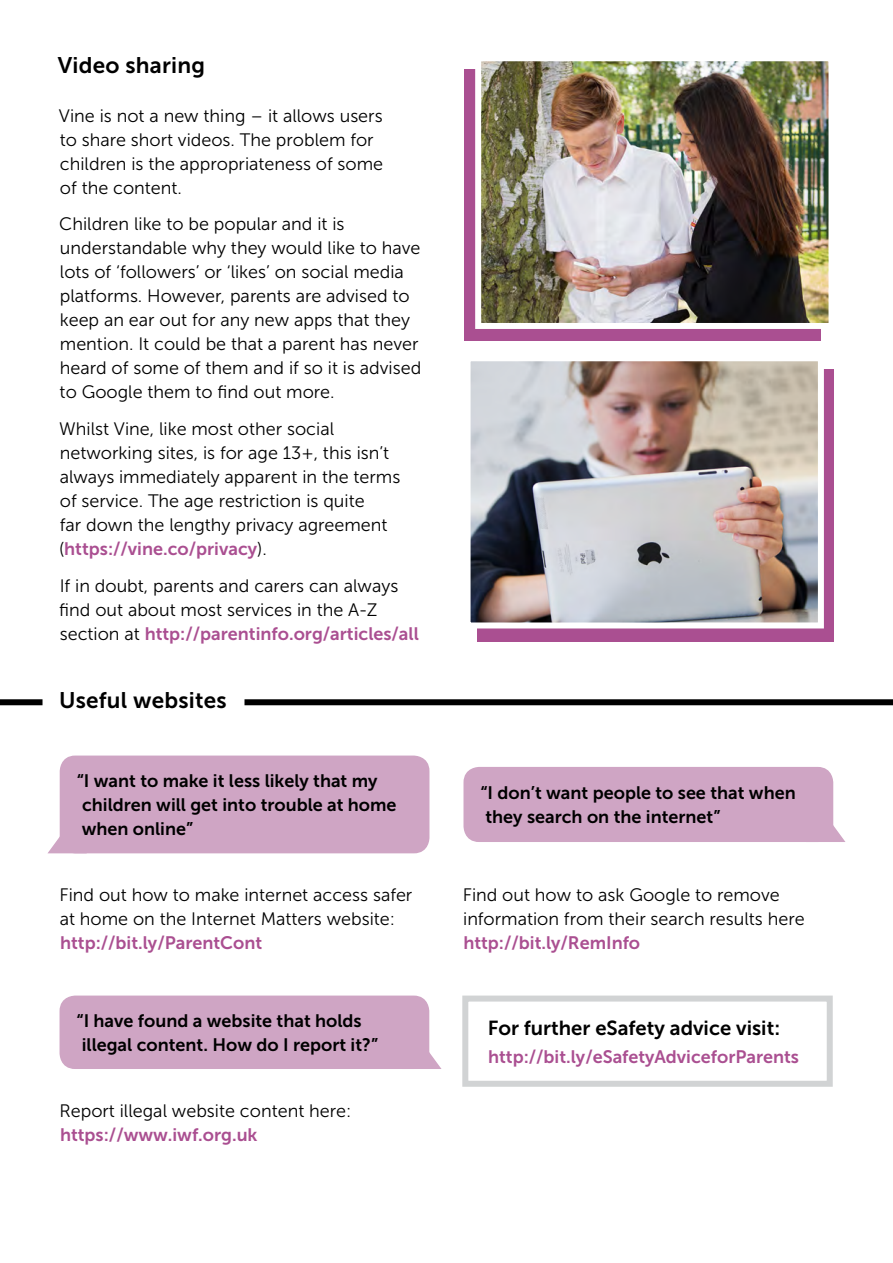
<style>
.page{position:relative;width:893px;height:1263px;background:#fff}
.page>*{position:absolute;margin:0;border:0;box-sizing:border-box;transform-origin:0 0}
.t1{font:22.5px "Museo Sans 700";letter-spacing:.01em;color:#000}
.t2{font:20.25px "Museo Sans 700";color:#000}
.t3{font:18px/24px "Museo Sans 300";color:#000}
.t4{font:18px/24px "Museo Sans 700";color:#000}
.t5{font:18px "Museo Sans 700";color:#aa4f91}
.s1{font-family:"Museo Sans 300";color:#000}
</style>
<div class="page">
<div style="left:465px;top:70px;width:356px;height:271px;background:#aa4f91"></div>
<img style="left:482px;top:62px;width:345px;height:260px">
<div style="left:475px;top:55px;width:359px;height:274px;border:6px solid #fff"></div>
<div style="left:477px;top:369px;width:356px;height:272px;background:#aa4f91"></div>
<img style="left:472px;top:362px;width:345px;height:259px">
<div style="left:465px;top:355px;width:359px;height:273px;border:6px solid #fff"></div>
<div style="left:244px;top:699px;width:649px;height:6px;background:#000"></div>
<div style="left:0;top:699px;width:43px;height:6px;background:#000"></div>
<div style="left:60px;top:756px;width:369px;height:97px;background:#cfa5c4;border-radius:15px"></div>
<div style="left:60px;top:755px;width:369px;height:98px;border:2px solid #cfa5c4;border-radius:15px"></div>
<svg style="left:47px;top:824px;width:41px;height:30px"></svg>
<div style="left:60px;top:996px;width:369px;height:72px;background:#cfa5c4;border-radius:15px"></div>
<div style="left:60px;top:995px;width:369px;height:74px;border:2px solid #cfa5c4;border-radius:15px"></div>
<svg style="left:401px;top:1040px;width:41px;height:29px"></svg>
<div style="left:464px;top:768px;width:368px;height:73px;background:#cfa5c4;border-radius:15px"></div>
<div style="left:463px;top:767px;width:370px;height:75px;border:2px solid #cfa5c4;border-radius:15px"></div>
<svg style="left:805px;top:813px;width:41px;height:29px"></svg>
<div style="left:462px;top:995px;width:371px;height:92px;background:#fff;border:6px solid #d1d3d4"></div>
<p class="t1" style="left:58px;top:53px;width:149px">Video sharing</p>
<p class="t3" style="left:59px;top:103px;width:326px">Vine is not a new thing – it allows users to share short videos. The problem for children is the appropriateness of some of the content.</p>
<p class="t3" style="left:59px;top:212px;width:363px">Children like to be popular and it is understandable why they would like to have lots of ‘followers’ or ‘likes’ on social media platforms. However, parents are advised to keep an ear out for any new apps that they mention. It could be that a parent has never heard of some of them and if so it is advised to Google them to find out more.</p>
<p class="t3" style="left:59px;top:417px;width:343px">Whilst Vine, like most other social networking sites, is for age 13+, this isn’t always immediately apparent in the terms of service. The age restriction is quite<br>far down the lengthy privacy agreement</p>
<p class="t5" style="left:59px;top:539px;width:209px"><span class="s1">(</span>https://vine.co/privacy<span class="s1">).</span></p>
<p class="t3" style="left:59px;top:574px;width:341px">If in doubt, parents and carers can always find out about most services in the A-Z</p>
<p class="t5" style="left:60px;top:623px;width:360px"><span class="s1">section at</span> http://parentinfo.org/articles/all</p>
<p class="t1" style="left:59px;top:687px;width:169px">Useful websites</p>
<p class="t4" style="left:77px;top:769px;width:321px">“I want to make it less likely that my children will get into trouble at home when online”</p>
<p class="t3" style="left:59px;top:883px;width:354px">Find out how to make internet access safer at home on the Internet Matters website:</p>
<p class="t5" style="left:60px;top:933px;width:204px">http://bit.ly/ParentCont</p>
<p class="t4" style="left:77px;top:1009px;width:303px">“I have found a website that holds illegal content. How do I report it?”</p>
<p class="t3" style="left:59px;top:1099px;width:293px">Report illegal website content here:</p>
<p class="t5" style="left:60px;top:1125px;width:199px">https://www.iwf.org.uk</p>
<p class="t4" style="left:481px;top:781px;width:317px">“I don’t want people to see that when they search on the internet”</p>
<p class="t3" style="left:463px;top:883px;width:343px">Find out how to ask Google to remove information from their search results here</p>
<p class="t5" style="left:463px;top:933px;width:178px">http://bit.ly/RemInfo</p>
<p class="t2" style="left:488px;top:1016px;width:294px">For further eSafety advice visit:</p>
<p class="t5" style="left:488px;top:1047px;width:313px">http://bit.ly/eSafetyAdviceforParents</p>
</div>
